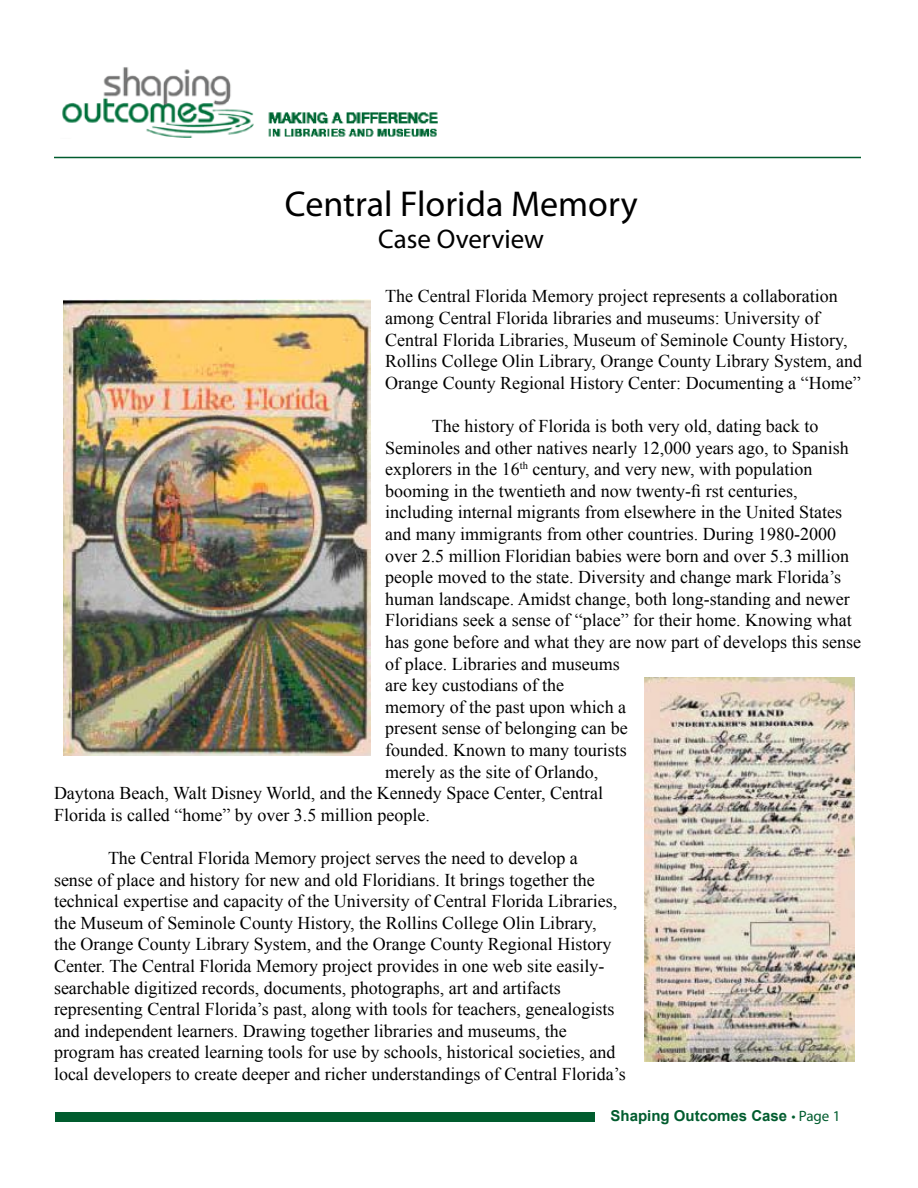
<style>
.page{position:relative;width:918px;height:1188px;background:#fff}
.page>*{position:absolute;margin:0;border:0;box-sizing:border-box;transform-origin:0 0}
.t1{font:36px "Myriad Pro";color:#000}
.t2{font:27px "Myriad Pro";color:#000}
.t3{font:18px/21.6px "Times New Roman";color:#000}
.master{font:700 15px "Arial";color:#005c2e}
.s1{font-family:"Myriad Pro";font-weight:400}
</style>
<div class="page">
<img style="left:62px;top:67px;width:192px;height:71px">
<img style="left:268px;top:112px;width:170px;height:25px">
<hr style="left:54px;top:157px;width:807px;height:1px;background:#005c2e">
<div style="left:56px;top:1113px;width:540px;height:9px;background:#005c2e"></div>
<img style="left:64px;top:299px;width:306px;height:456px">
<img style="left:644px;top:677px;width:210px;height:385px">
<p class="t1" style="left:285px;top:182px;width:354px">Central Florida Memory</p>
<p class="t2" style="left:378px;top:223px;width:167px">Case Overview</p>
<p class="t3" style="left:385px;top:285px;width:478px">The Central Florida Memory project represents a collaboration among Central Florida libraries and museums: University of Central Florida Libraries, Museum of Seminole County History, Rollins College Olin Library, Orange County Library System, and Orange County Regional History Center: Documenting a “Home”</p>
<p class="t3" style="left:432px;top:415px;width:388px">The history of Florida is both very old, dating back to</p>
<p class="t3" style="left:385px;top:437px;width:465px">Seminoles and other natives nearly 12,000 years ago, to Spanish</p>
<p class="t3" style="left:385px;top:458px;width:429px">explorers in the 16<sup>th</sup> century, and very new, with population</p>
<p class="t3" style="left:385px;top:480px;width:414px">booming in the twentieth and now twenty-fi rst centuries,</p>
<p class="t3" style="left:385px;top:501px;width:458px">including internal migrants from elsewhere in the United States</p>
<p class="t3" style="left:385px;top:523px;width:452px">and many immigrants from other countries. During 1980-2000</p>
<p class="t3" style="left:385px;top:544px;width:465px">over 2.5 million Floridian babies were born and over 5.3 million</p>
<p class="t3" style="left:385px;top:566px;width:457px">people moved to the state. Diversity and change mark Florida’s</p>
<p class="t3" style="left:385px;top:588px;width:466px">human landscape. Amidst change, both long-standing and newer</p>
<p class="t3" style="left:385px;top:609px;width:468px">Floridians seek a sense of “place” for their home. Knowing what</p>
<p class="t3" style="left:385px;top:631px;width:477px">has gone before and what they are now part of develops this sense</p>
<p class="t3" style="left:385px;top:652px;width:236px">of place. Libraries and museums</p>
<p class="t3" style="left:385px;top:674px;width:180px">are key custodians of the</p>
<p class="t3" style="left:385px;top:696px;width:242px">memory of the past upon which a</p>
<p class="t3" style="left:385px;top:717px;width:244px">present sense of belonging can be</p>
<p class="t3" style="left:385px;top:739px;width:243px">founded. Known to many tourists</p>
<p class="t3" style="left:385px;top:760px;width:214px">merely as the site of Orlando,</p>
<p class="t3" style="left:54px;top:782px;width:551px">Daytona Beach, Walt Disney World, and the Kennedy Space Center, Central</p>
<p class="t3" style="left:54px;top:804px;width:377px">Florida is called “home” by over 3.5 million people.</p>
<p class="t3" style="left:54px;top:847px;width:573px;text-indent:54px">The Central Florida Memory project serves the need to develop a<br>sense of place and history for new and old Floridians. It brings together the technical expertise and capacity of the University of Central Florida Libraries, the Museum of Seminole County History, the Rollins College Olin Library,<br>the Orange County Library System, and the Orange County Regional History Center. The Central Florida Memory project provides in one web site easily&shy;searchable digitized records, documents, photographs, art and artifacts representing Central Florida’s past, along with tools for teachers, genealogists and independent learners. Drawing together libraries and museums, the program has created learning tools for use by schools, historical societies, and local developers to create deeper and richer understandings of Central Florida’s</p>
<p class="master" style="left:610px;top:1106px;width:231px">Shaping Outcomes Case <span class="s1">• Page 1</span></p>
</div>
